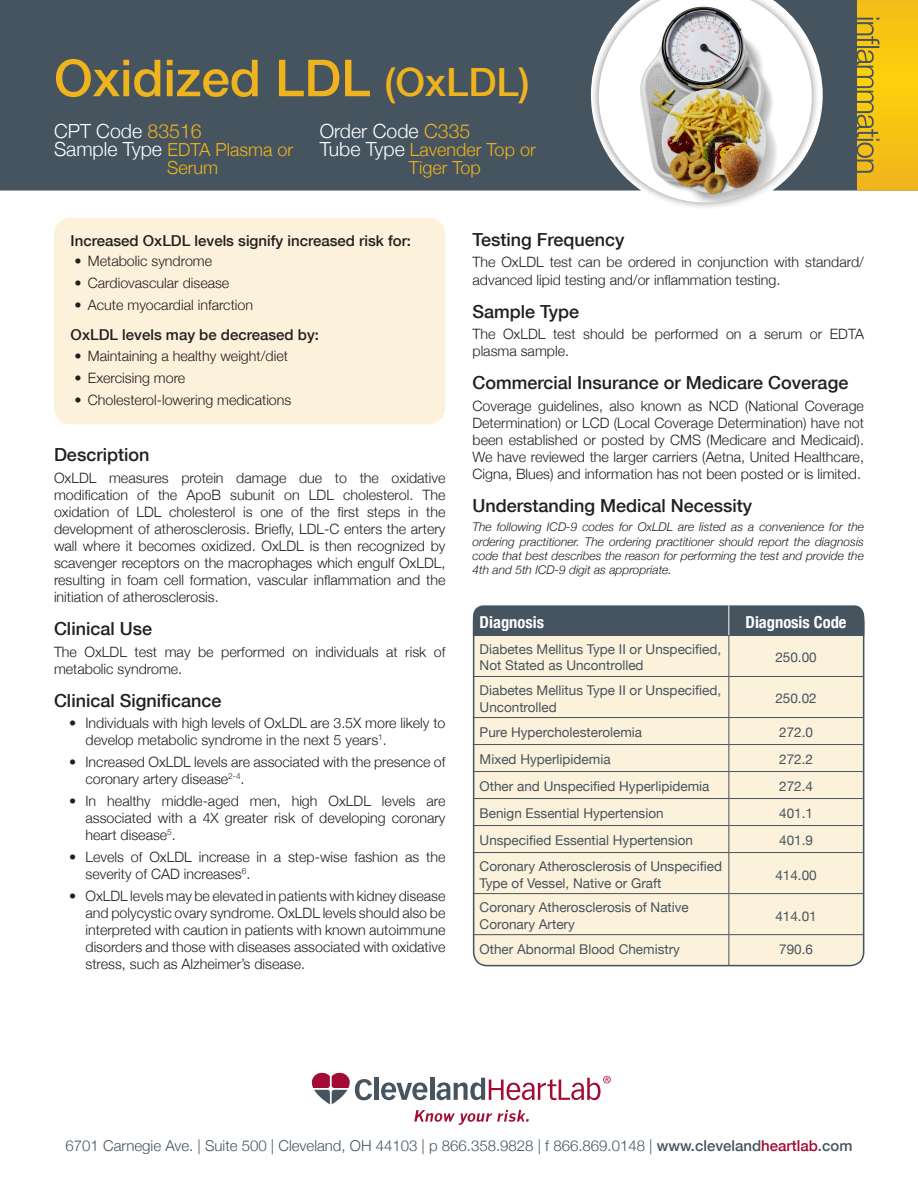
<style>
.page{position:relative;width:918px;height:1188px;background:#fff}
.page>*{position:absolute;margin:0;border:0;box-sizing:border-box;transform-origin:0 0}
.Main_Header{font:500 51px "Helvetica Neue";color:#efb31e}
.Information_Text{font:300 19.5px "Helvetica Neue";color:#fff}
.Headers{font:500 18px "Helvetica Neue";color:#231f20}
.Information_Text-2{font:300 18px/18px "Helvetica Neue";color:#efb31e}
.Diagnosis_Header{font:700 condensed 16.5px "Helvetica Neue";color:#fff}
.t1{font:300 15px "Helvetica Neue";color:#45545f}
.Headers-2{font:500 15px "Helvetica Neue";color:#231f20}
.Paragraph{font:300 14.25px/17.1px "Helvetica Neue";color:#231f20}
.Diagnosis{font:13.5px/16.2px "Helvetica Neue";color:#45545f}
.Paragraph_Italics{font:italic 300 12px/14.4px "Helvetica Neue";color:#231f20;text-align:justify}
.s1{font-size:39px}
.s2{color:#efb31e}
.s3{font-size:19.5px;color:#fff}
.s4{font-weight:500}
.s5{font-weight:500;color:#a30a34}
</style>
<div class="page">
<svg style="left:414px;top:1110px;width:115px;height:15px"></svg>
<div style="left:374px;top:1078px;width:5px;height:22px;background:#45545f"></div>
<svg style="left:381px;top:1082px;width:46px;height:18px"></svg>
<hr style="left:430px;top:1078px;width:4px;height:22px;background:#45545f">
<svg style="left:311px;top:1072px;width:61px;height:32px"></svg>
<svg style="left:436px;top:1076px;width:175px;height:24px"></svg>
<div style="left:54px;top:218px;width:392px;height:206px;background:#fcf1da;border-radius:18px"></div>
<div style="left:0;top:0;width:857px;height:190px;background:#45545f"></div>
<div style="left:591px;top:0;width:229px;height:210px;background:#231f20;opacity:.5"></div>
<img style="left:599px;top:0;width:213px;height:202px">
<svg style="left:857px;top:0;width:61px;height:190px;background:#e8bb19"></svg>
<div style="left:473px;top:605px;width:392px;height:361px;background:#fcf1da;border-radius:18px"></div>
<div style="left:473px;top:608px;width:391px;height:358px;border:2px solid #45545f;border-radius:14px"></div>
<div style="left:473px;top:605px;width:391px;height:30px;background:#45545f"></div>
<hr style="left:728px;top:636px;width:1px;height:40px;background:#45545f">
<hr style="left:473px;top:676px;width:256px;height:1px;background:#45545f">
<hr style="left:729px;top:676px;width:134px;height:1px;background:#45545f">
<hr style="left:728px;top:677px;width:1px;height:40px;background:#45545f">
<hr style="left:473px;top:717px;width:256px;height:1px;background:#45545f">
<hr style="left:729px;top:717px;width:134px;height:1px;background:#45545f">
<hr style="left:473px;top:744px;width:256px;height:1px;background:#45545f">
<hr style="left:729px;top:744px;width:134px;height:1px;background:#45545f">
<hr style="left:473px;top:771px;width:256px;height:1px;background:#45545f">
<hr style="left:729px;top:771px;width:134px;height:1px;background:#45545f">
<hr style="left:473px;top:798px;width:256px;height:1px;background:#45545f">
<hr style="left:729px;top:798px;width:134px;height:1px;background:#45545f">
<hr style="left:473px;top:825px;width:256px;height:1px;background:#45545f">
<hr style="left:729px;top:825px;width:134px;height:1px;background:#45545f">
<svg style="left:728px;top:718px;width:1px;height:134px"></svg>
<hr style="left:473px;top:852px;width:256px;height:1px;background:#45545f">
<hr style="left:729px;top:852px;width:134px;height:1px;background:#45545f">
<hr style="left:728px;top:853px;width:1px;height:40px;background:#45545f">
<hr style="left:473px;top:893px;width:256px;height:1px;background:#45545f">
<hr style="left:729px;top:893px;width:134px;height:1px;background:#45545f">
<hr style="left:728px;top:894px;width:1px;height:40px;background:#45545f">
<hr style="left:473px;top:934px;width:256px;height:1px;background:#45545f">
<hr style="left:729px;top:934px;width:134px;height:1px;background:#45545f">
<hr style="left:728px;top:935px;width:1px;height:30px;background:#45545f">
<hr style="left:473px;top:635px;width:256px;height:1px;background:#45545f">
<hr style="left:729px;top:635px;width:134px;height:1px;background:#45545f">
<hr style="left:728px;top:605px;width:1px;height:30px;background:#fff">
<p class="Main_Header" style="left:54px;top:37px;width:477px">Oxidized LDL <span class="s1">(OxLDL)</span></p>
<p class="Information_Text" style="left:54px;top:115px;width:149px">CPT Code <span class="s2">83516</span></p>
<p class="Information_Text-2" style="left:167px;top:139px;width:128px;text-indent:-113px"><span class="s3">Sample Type</span> EDTA Plasma or<br>Serum</p>
<p class="Information_Text" style="left:320px;top:115px;width:152px">Order Code <span class="s2">C335</span></p>
<p class="Information_Text-2" style="left:409px;top:139px;width:128px;text-indent:-89px"><span class="s3">Tube Type</span> Lavender Top or<br>Tiger Top</p>
<p class="Headers-2" style="left:71px;top:228px;width:342px">Increased OxLDL levels signify increased risk for:</p>
<p class="Paragraph" style="left:74px;top:252px;width:139px">• Metabolic syndrome</p>
<p class="Paragraph" style="left:74px;top:274px;width:156px">• Cardiovascular disease</p>
<p class="Paragraph" style="left:74px;top:296px;width:180px">• Acute myocardial infarction</p>
<p class="Headers-2" style="left:71px;top:323px;width:250px">OxLDL levels may be decreased by:</p>
<p class="Paragraph" style="left:74px;top:346px;width:215px">• Maintaining a healthy weight/diet</p>
<p class="Paragraph" style="left:74px;top:368px;width:112px">• Exercising more</p>
<p class="Paragraph" style="left:74px;top:390px;width:219px">• Cholesterol-lowering medications</p>
<p class="Headers" style="left:54px;top:440px;width:97px">Description</p>
<p class="Paragraph" style="left:54px;top:468px;width:393px;text-align:justify">OxLDL measures protein damage due to the oxidative modification of the ApoB subunit on LDL cholesterol. The oxidation of LDL cholesterol is one of the first steps in the development of atherosclerosis. Briefly, LDL-C enters the artery wall where it becomes oxidized. OxLDL is then recognized by scavenger receptors on the macrophages which engulf OxLDL, resulting in foam cell formation, vascular inflammation and the initiation of atherosclerosis.</p>
<p class="Headers" style="left:54px;top:614px;width:100px">Clinical Use</p>
<p class="Paragraph" style="left:54px;top:643px;width:393px">The OxLDL test may be performed on individuals at risk of metabolic syndrome.</p>
<p class="Headers" style="left:54px;top:686px;width:169px">Clinical Significance</p>
<p class="Paragraph" style="left:86px;top:713px;width:362px;text-indent:-16px">• Individuals with high levels of OxLDL are 3.5X more likely to develop metabolic syndrome in the next 5 years<sup>1</sup>.</p>
<p class="Paragraph" style="left:86px;top:752px;width:362px;text-indent:-16px">• Increased OxLDL levels are associated with the presence of coronary artery disease<sup>2-4</sup>.</p>
<p class="Paragraph" style="left:86px;top:791px;width:362px;text-align:justify;text-indent:-16px">• In healthy middle-aged men, high OxLDL levels are associated with a 4X greater risk of developing coronary heart disease<sup>5</sup>.</p>
<p class="Paragraph" style="left:86px;top:848px;width:362px;text-indent:-16px">• Levels of OxLDL increase in a step-wise fashion as the severity of CAD increases<sup>6</sup>.</p>
<p class="Paragraph" style="left:86px;top:887px;width:362px;text-align:justify;text-indent:-16px">• OxLDL levels may be elevated in patients with kidney disease and polycystic ovary syndrome. OxLDL levels should also be interpreted with caution in patients with known autoimmune disorders and those with diseases associated with oxidative stress, such as Alzheimer’s disease.</p>
<p class="Headers" style="left:472px;top:225px;width:154px">Testing Frequency</p>
<p class="Paragraph" style="left:472px;top:253px;width:393px">The OxLDL test can be ordered in conjunction with standard/ advanced lipid testing and/or inflammation testing.</p>
<p class="Headers" style="left:472px;top:297px;width:108px">Sample Type</p>
<p class="Paragraph" style="left:472px;top:325px;width:393px">The OxLDL test should be performed on a serum or EDTA plasma sample.</p>
<p class="Headers" style="left:472px;top:368px;width:377px">Commercial Insurance or Medicare Coverage</p>
<p class="Paragraph" style="left:472px;top:397px;width:393px;text-align:justify">Coverage guidelines, also known as NCD (National Coverage Determination) or LCD (Local Coverage Determination) have not been established or posted by CMS (Medicare and Medicaid).<br>We have reviewed the larger carriers (Aetna, United Healthcare, Cigna, Blues) and information has not been posted or is limited.</p>
<p class="Headers" style="left:472px;top:491px;width:281px">Understanding Medical Necessity</p>
<p class="Paragraph_Italics" style="left:472px;top:519px;width:393px">The following ICD-9 codes for OxLDL are listed as a convenience for the ordering practitioner. The ordering practitioner should report the diagnosis code that best describes the reason for performing the test and provide the 4th and 5th ICD-9 digit as appropriate.</p>
<p class="Diagnosis_Header" style="left:480px;top:609px;width:66px">Diagnosis</p>
<p class="Diagnosis_Header" style="left:746px;top:609px;width:103px">Diagnosis Code</p>
<p class="Diagnosis" style="left:480px;top:642px;width:243px">Diabetes Mellitus Type II or Unspecified,<br>Not Stated as Uncontrolled</p>
<p class="Diagnosis" style="left:775px;top:650px;width:43px">250.00</p>
<p class="Diagnosis" style="left:480px;top:683px;width:243px">Diabetes Mellitus Type II or Unspecified,<br>Uncontrolled</p>
<p class="Diagnosis" style="left:775px;top:691px;width:43px">250.02</p>
<p class="Diagnosis" style="left:480px;top:725px;width:164px">Pure Hypercholesterolemia</p>
<p class="Diagnosis" style="left:779px;top:725px;width:35px">272.0</p>
<p class="Diagnosis" style="left:480px;top:752px;width:133px">Mixed Hyperlipidemia</p>
<p class="Diagnosis" style="left:779px;top:752px;width:35px">272.2</p>
<p class="Diagnosis" style="left:480px;top:779px;width:231px">Other and Unspecified Hyperlipidemia</p>
<p class="Diagnosis" style="left:779px;top:779px;width:35px">272.4</p>
<p class="Diagnosis" style="left:480px;top:806px;width:186px">Benign Essential Hypertension</p>
<p class="Diagnosis" style="left:779px;top:806px;width:35px">401.1</p>
<p class="Diagnosis" style="left:480px;top:833px;width:215px">Unspecified Essential Hypertension</p>
<p class="Diagnosis" style="left:779px;top:833px;width:35px">401.9</p>
<p class="Diagnosis" style="left:480px;top:859px;width:244px">Coronary Atherosclerosis of Unspecified<br>Type of Vessel, Native or Graft</p>
<p class="Diagnosis" style="left:775px;top:867px;width:43px">414.00</p>
<p class="Diagnosis" style="left:480px;top:900px;width:211px">Coronary Atherosclerosis of Native<br>Coronary Artery</p>
<p class="Diagnosis" style="left:775px;top:908px;width:43px">414.01</p>
<p class="Diagnosis" style="left:480px;top:941px;width:202px">Other Abnormal Blood Chemistry</p>
<p class="Diagnosis" style="left:779px;top:941px;width:35px">790.6</p>
<p class="t1" style="left:66px;top:1133px;width:788px">6701 Carnegie Ave. | Suite 500 | Cleveland, OH 44103 | p 866.358.9828 | f 866.869.0148 | <span class="s4">www.cleveland</span><span class="s5">heartlab</span><span class="s4">.com</span></p>
</div>
